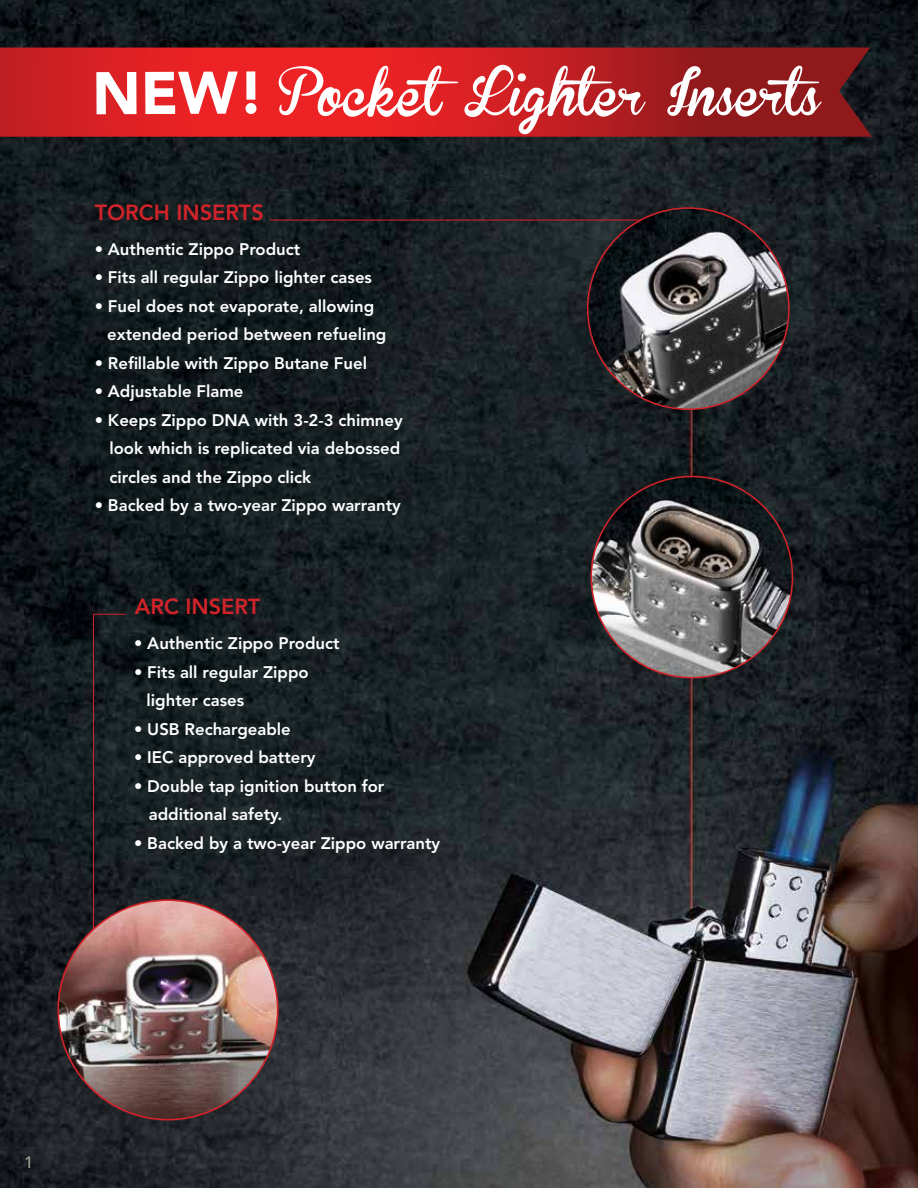
<style>
.page{position:relative;width:918px;height:1188px;background:#fff}
.page>*{position:absolute;margin:0;border:0;box-sizing:border-box;transform-origin:0 0}
.t1{font:800 21.75px "Avenir";color:#d2232a}
.t2{font:800 16.65px/28.5px "Avenir";color:#fff}
.t3{font:500 16.5px "Avenir";color:#a5a195}
</style>
<div class="page">
<img style="left:0;top:0;width:918px;height:1188px">
<hr style="left:270px;top:220px;width:396px;height:1px;background:#d2232a">
<svg style="left:0;top:48px;width:872px;height:89px;background:#c01e21"></svg>
<img style="left:588px;top:208px;width:201px;height:201px;border-radius:101px">
<img style="left:591px;top:476px;width:201px;height:202px;border-radius:101px">
<svg style="left:93px;top:613px;width:33px;height:316px;background:#1d1f22"></svg>
<img style="left:58px;top:900px;width:220px;height:220px;border-radius:110px">
<svg style="left:279px;top:65px;width:543px;height:69px"></svg>
<svg style="left:90px;top:71px;width:171px;height:44px"></svg>
<h1 class="t1" style="left:95px;top:199px;width:171px">TORCH INSERTS</h1>
<p class="t2" style="left:95px;top:235px;width:207px">• Authentic Zippo Product</p>
<p class="t2" style="left:95px;top:263px;width:279px">• Fits all regular Zippo lighter cases</p>
<p class="t2" style="left:107px;top:292px;width:281px;text-indent:-13px">• Fuel does not evaporate, allowing extended period between refueling</p>
<p class="t2" style="left:95px;top:349px;width:274px">• Refillable with Zippo Butane Fuel</p>
<p class="t2" style="left:95px;top:377px;width:150px">• Adjustable Flame</p>
<p class="t2" style="left:109px;top:406px;width:295px;text-indent:-15px">• Keeps Zippo DNA with 3-2-3 chimney look which is replicated via debossed circles and the Zippo click</p>
<p class="t2" style="left:95px;top:491px;width:308px">• Backed by a two-year Zippo warranty</p>
<h1 class="t1" style="left:135px;top:594px;width:127px">ARC INSERT</h1>
<p class="t2" style="left:134px;top:629px;width:207px">• Authentic Zippo Product</p>
<p class="t2" style="left:147px;top:658px;width:164px;text-indent:-13px">• Fits all regular Zippo lighter cases</p>
<p class="t2" style="left:134px;top:715px;width:158px">• USB Rechargeable</p>
<p class="t2" style="left:134px;top:743px;width:183px">• IEC approved battery</p>
<p class="t2" style="left:149px;top:772px;width:237px;text-indent:-15px">• Double tap ignition button for additional safety.</p>
<p class="t2" style="left:134px;top:829px;width:308px">• Backed by a two-year Zippo warranty</p>
<p class="t3" style="left:24px;top:1148px;width:11px">1</p>
</div>
